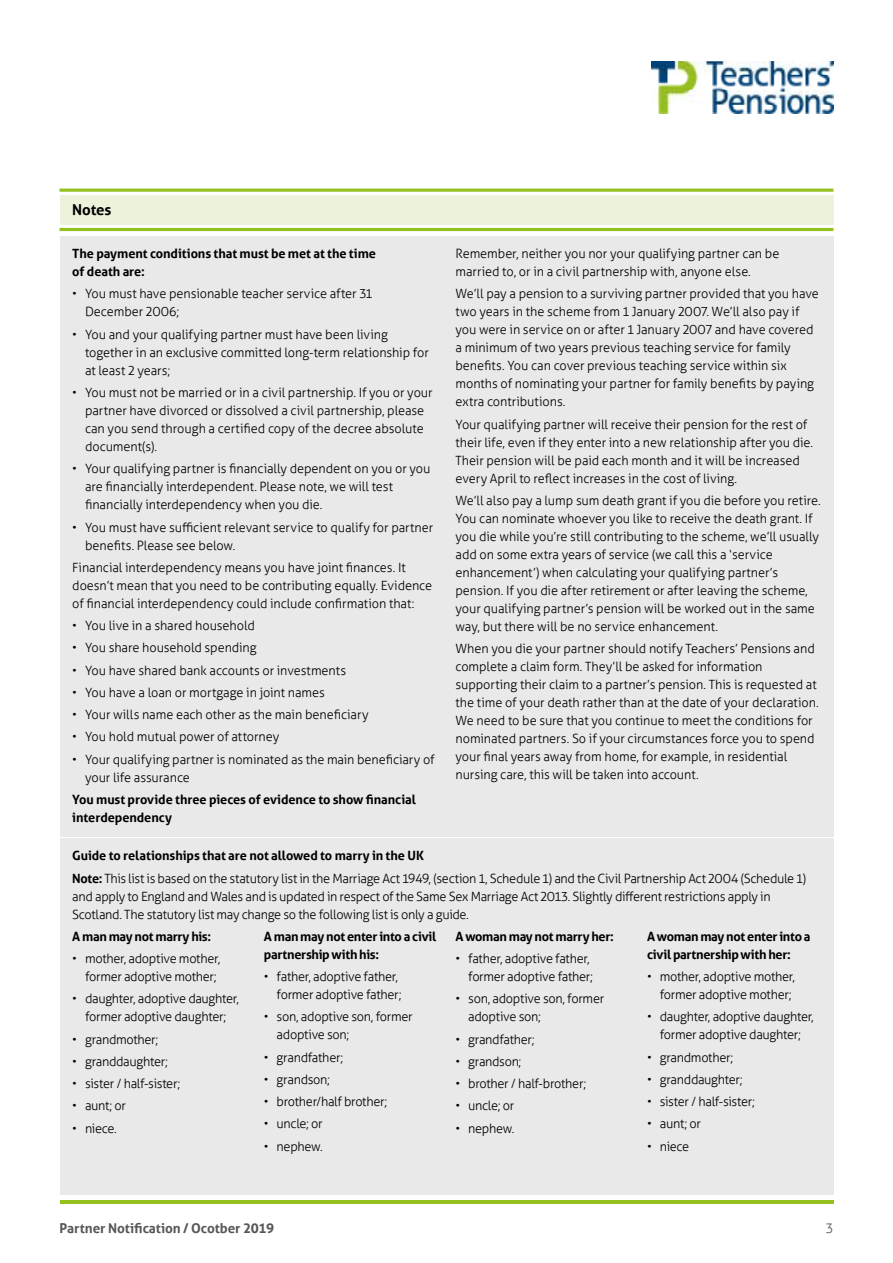
<style>
.page{position:relative;width:893px;height:1263px;background:#fff}
.page>*{position:absolute;margin:0;border:0;box-sizing:border-box;transform-origin:0 0}
.t1{font:700 15px "Aller";letter-spacing:-.015em;color:#000}
.t2{font:700 13.5px "Aller";letter-spacing:-.01em;color:#575756}
.t3{font:300 13.5px "Aller";color:#575756}
.t4{font:300 12.75px/18px "Aller";letter-spacing:-.01em;color:#000}
.t5{font:700 12.75px/18px "Aller";letter-spacing:-.01em;color:#000}
.t6{font:300 12.75px "Aller";letter-spacing:-.03em;color:#000}
.s1{font-weight:700}
</style>
<div class="page">
<hr style="left:60px;top:1200px;width:773px;height:3px;background:#95c11f">
<img style="left:652px;top:61px;width:181px;height:52px">
<div style="left:60px;top:195px;width:773px;height:29px;background:#ecf3da"></div>
<hr style="left:60px;top:189px;width:773px;height:3px;background:#95c11f">
<hr style="left:60px;top:228px;width:773px;height:3px;background:#95c11f">
<div style="left:60px;top:236px;width:773px;height:601px;background:#e9e9e9"></div>
<div style="left:60px;top:838px;width:773px;height:357px;background:#e9e9e9"></div>
<p class="t1" style="left:72px;top:201px;width:41px">Notes</p>
<p class="t5" style="left:72px;top:245px;width:305px">The payment conditions that must be met at the time of death are:</p>
<p class="t4" style="left:85px;top:285px;width:289px;text-indent:-13px">• You must have pensionable teacher service after 31<br>December 2006;</p>
<p class="t4" style="left:85px;top:325px;width:345px;text-indent:-13px">• You and your qualifying partner must have been living together in an exclusive committed long-term relationship for at least 2 years;</p>
<p class="t4" style="left:85px;top:383px;width:349px;text-indent:-13px">• You must not be married or in a civil partnership. If you or your partner have divorced or dissolved a civil partnership, please can you send through a certified copy of the decree absolute document(s).</p>
<p class="t4" style="left:85px;top:460px;width:347px;text-indent:-13px">• Your qualifying partner is financially dependent on you or you are financially interdependent. Please note, we will test financially interdependency when you die.</p>
<p class="t4" style="left:85px;top:518px;width:350px;text-indent:-13px">• You must have sufficient relevant service to qualify for partner benefits. Please see below.</p>
<p class="t4" style="left:72px;top:558px;width:361px">Financial interdependency means you have joint finances. It doesn’t mean that you need to be contributing equally. Evidence of financial interdependency could include confirmation that:</p>
<p class="t4" style="left:72px;top:616px;width:184px">• You live in a shared household</p>
<p class="t4" style="left:72px;top:639px;width:186px">• You share household spending</p>
<p class="t4" style="left:72px;top:661px;width:275px">• You have shared bank accounts or investments</p>
<p class="t4" style="left:72px;top:683px;width:254px">• You have a loan or mortgage in joint names</p>
<p class="t4" style="left:72px;top:705px;width:298px">• Your wills name each other as the main beneficiary</p>
<p class="t4" style="left:72px;top:728px;width:209px">• You hold mutual power of attorney</p>
<p class="t4" style="left:85px;top:750px;width:351px;text-indent:-13px">• Your qualifying partner is nominated as the main beneficiary of your life assurance</p>
<p class="t5" style="left:72px;top:790px;width:345px">You must provide three pieces of evidence to show financial interdependency</p>
<p class="t4" style="left:455px;top:245px;width:325px">Remember, neither you nor your qualifying partner can be married to, or in a civil partnership with, anyone else.</p>
<p class="t4" style="left:455px;top:285px;width:365px">We’ll pay a pension to a surviving partner provided that you have two years in the scheme from 1 January 2007. We’ll also pay if you were in service on or after 1 January 2007 and have covered a minimum of two years previous teaching service for family benefits. You can cover previous teaching service within six months of nominating your partner for family benefits by paying extra contributions.</p>
<p class="t4" style="left:455px;top:415px;width:359px">Your qualifying partner will receive their pension for the rest of their life, even if they enter into a new relationship after you die.<br>Their pension will be paid each month and it will be increased every April to reflect increases in the cost of living.</p>
<p class="t4" style="left:455px;top:491px;width:367px">We’ll also pay a lump sum death grant if you die before you retire.<br>You can nominate whoever you like to receive the death grant. If you die while you’re still contributing to the scheme, we’ll usually add on some extra years of service (we call this a ‘service enhancement’) when calculating your qualifying partner’s pension. If you die after retirement or after leaving the scheme, your qualifying partner’s pension will be worked out in the same way, but there will be no service enhancement.</p>
<p class="t4" style="left:455px;top:640px;width:365px">When you die your partner should notify Teachers’ Pensions and complete a claim form. They’ll be asked for information supporting their claim to a partner’s pension. This is requested at the time of your death rather than at the date of your declaration.<br>We need to be sure that you continue to meet the conditions for nominated partners. So if your circumstances force you to spend your final years away from home, for example, in residential nursing care, this will be taken into account.</p>
<p class="t4" style="left:72px;top:845px;width:735px;line-height:22.2px"><span class="s1">Guide to relationships that are not allowed to marry in the UK<br>Note:</span> This list is based on the statutory list in the Marriage Act 1949, (section 1, Schedule 1) and the Civil Partnership Act 2004 (Schedule 1)</p>
<p class="t4" style="left:72px;top:887px;width:700px">and apply to England and Wales and is updated in respect of the Same Sex Marriage Act 2013. Slightly different restrictions apply in<br>Scotland. The statutory list may change so the following list is only a guide.</p>
<p class="t5" style="left:72px;top:927px;width:140px">A man may not marry his:</p>
<p class="t4" style="left:72px;top:950px;width:149px;text-align:right">• mother, adoptive mother, former adoptive mother;</p>
<p class="t4" style="left:72px;top:990px;width:168px;text-align:center">• daughter, adoptive daughter, former adoptive daughter;</p>
<p class="t4" style="left:72px;top:1030px;width:88px">• grandmother;</p>
<p class="t4" style="left:72px;top:1052px;width:97px">• granddaughter;</p>
<p class="t6" style="left:72px;top:1076px;width:109px">• sister / half-sister;</p>
<p class="t4" style="left:72px;top:1097px;width:55px">• aunt; or</p>
<p class="t4" style="left:72px;top:1119px;width:46px">• niece.</p>
<p class="t5" style="left:647px;top:927px;width:165px">A woman may not enter into a civil partnership with her:</p>
<p class="t4" style="left:647px;top:968px;width:149px;text-align:right">• mother, adoptive mother, former adoptive mother;</p>
<p class="t4" style="left:647px;top:1008px;width:168px;text-align:center">• daughter, adoptive daughter, former adoptive daughter;</p>
<p class="t4" style="left:647px;top:1048px;width:88px">• grandmother;</p>
<p class="t4" style="left:647px;top:1070px;width:97px">• granddaughter;</p>
<p class="t6" style="left:647px;top:1094px;width:109px">• sister / half-sister;</p>
<p class="t4" style="left:647px;top:1115px;width:55px">• aunt; or</p>
<p class="t4" style="left:647px;top:1137px;width:44px">• niece</p>
<p class="t5" style="left:264px;top:927px;width:174px">A man may not enter into a civil partnership with his:</p>
<p class="t4" style="left:264px;top:968px;width:139px;text-align:right">• father, adoptive father, former adoptive father;</p>
<p class="t4" style="left:277px;top:1008px;width:137px;text-indent:-13px">• son, adoptive son, former adoptive son;</p>
<p class="t4" style="left:264px;top:1048px;width:81px">• grandfather;</p>
<p class="t4" style="left:264px;top:1070px;width:67px">• grandson;</p>
<p class="t4" style="left:264px;top:1093px;width:125px">• brother/half brother;</p>
<p class="t4" style="left:264px;top:1115px;width:60px">• uncle; or</p>
<p class="t4" style="left:264px;top:1137px;width:60px">• nephew.</p>
<p class="t5" style="left:455px;top:927px;width:160px">A woman may not marry her:</p>
<p class="t4" style="left:455px;top:950px;width:139px;text-align:right">• father, adoptive father, former adoptive father;</p>
<p class="t4" style="left:468px;top:990px;width:137px;text-indent:-13px">• son, adoptive son, former adoptive son;</p>
<p class="t4" style="left:455px;top:1030px;width:81px">• grandfather;</p>
<p class="t4" style="left:455px;top:1052px;width:67px">• grandson;</p>
<p class="t6" style="left:455px;top:1076px;width:132px">• brother / half-brother;</p>
<p class="t4" style="left:455px;top:1097px;width:60px">• uncle; or</p>
<p class="t4" style="left:455px;top:1119px;width:60px">• nephew.</p>
<p class="t2" style="left:60px;top:1220px;width:216px">Partner Notification / Ocotber 2019</p>
<p class="t3" style="left:825px;top:1220px;width:10px">3</p>
</div>
